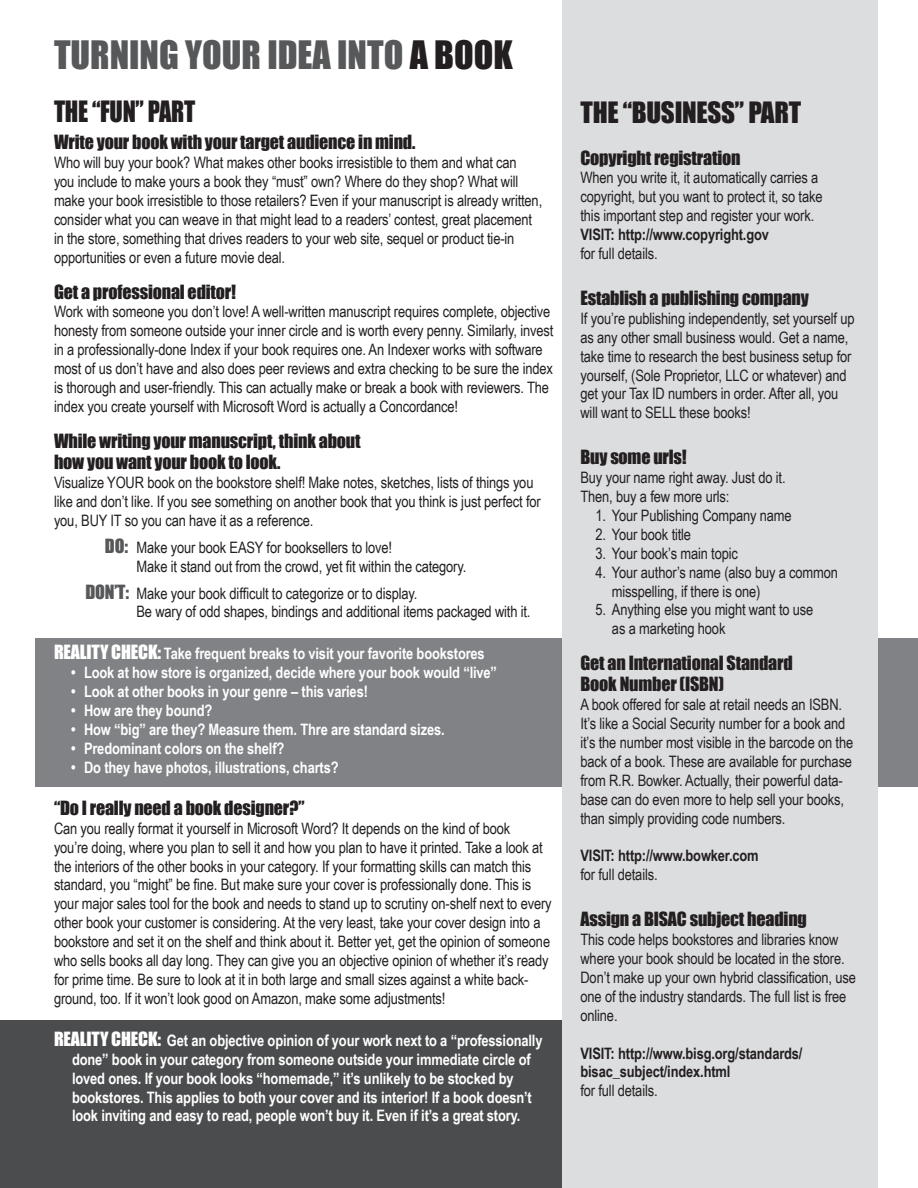
<style>
.page{position:relative;width:918px;height:1188px;background:#fff}
.page>*{position:absolute;margin:0;border:0;box-sizing:border-box;transform-origin:0 0}
.t1{font:36px "Impact";color:#57585a}
.Paragraph_Style_1{font:27px "Impact";letter-spacing:-.01em;color:#231f20}
.Paragraph_Style_1-2{font:27px "Impact";letter-spacing:-.01em;color:#231f20;scale:.9 1}
.Paragraph_Style_1-3{font:18px "Impact";letter-spacing:-.01em;color:#231f20}
.Paragraph_Style_1-4{font:15.75px/18.9px "Arial Narrow";letter-spacing:-.01em;color:#231f20}
.Paragraph_Style_1-5{font:700 15.75px/18.9px "Arial Narrow";letter-spacing:-.01em;color:#fff}
.Paragraph_Style_1-6{font:700 15.75px "Arial Narrow";letter-spacing:-.01em;color:#231f20}
.s1{color:#231f20}
.s2{font-family:"Impact";font-size:18px;color:#57585a}
.s3{font-family:"Impact";font-weight:400;font-size:18px}
</style>
<div class="page">
<div style="left:36px;top:638px;width:882px;height:149px;background:#808285"></div>
<div style="left:0;top:1020px;width:562px;height:168px;background:#4b4c4d"></div>
<div style="left:562px;top:0;width:316px;height:1188px;background:#dcdddf"></div>
<p class="t1" style="left:54px;top:27px;width:460px">TURNING YOUR IDEA INTO <span class="s1">A BOOK</span></p>
<p class="Paragraph_Style_1-2" style="left:54px;top:91px;width:158px">THE “FUN” PART</p>
<p class="Paragraph_Style_1-3" style="left:54px;top:128px;width:363px">Write your book with your target audience in mind.</p>
<p class="Paragraph_Style_1-4" style="left:54px;top:152px;width:464px">Who will buy your book? What makes other books irresistible to them and what can</p>
<p class="Paragraph_Style_1-4" style="left:54px;top:171px;width:466px">you include to make yours a book they “must” own? Where do they shop? What will</p>
<p class="Paragraph_Style_1-4" style="left:54px;top:190px;width:490px">make your book irresistible to those retailers? Even if your manuscript is already written,</p>
<p class="Paragraph_Style_1-4" style="left:54px;top:209px;width:480px">consider what you can weave in that might lead to a readers’ contest, great placement</p>
<p class="Paragraph_Style_1-4" style="left:54px;top:228px;width:462px">in the store, something that drives readers to your web site, sequel or product tie-in</p>
<p class="Paragraph_Style_1-4" style="left:54px;top:247px;width:233px">opportunities or even a future movie deal.</p>
<p class="Paragraph_Style_1-3" style="left:54px;top:278px;width:184px">Get a professional editor!</p>
<p class="Paragraph_Style_1-4" style="left:54px;top:302px;width:501px">Work with someone you don’t love! A well-written manuscript requires complete, objective honesty from someone outside your inner circle and is worth every penny. Similarly, invest in a professionally-done Index if your book requires one. An Indexer works with software most of us don’t have and also does peer reviews and extra checking to be sure the index is thorough and user-friendly. This can actually make or break a book with reviewers. The index you create yourself with Microsoft Word is actually a Concordance!</p>
<p class="Paragraph_Style_1-3" style="left:54px;top:427px;width:308px">While writing your manuscript, think about</p>
<p class="Paragraph_Style_1-3" style="left:54px;top:448px;width:228px">how you want your book to look.</p>
<p class="Paragraph_Style_1-4" style="left:54px;top:472px;width:481px">Visualize YOUR book on the bookstore shelf! Make notes, sketches, lists of things you</p>
<p class="Paragraph_Style_1-4" style="left:54px;top:491px;width:488px">like and don’t like. If you see something on another book that you think is just perfect for</p>
<p class="Paragraph_Style_1-4" style="left:54px;top:510px;width:261px">you, BUY IT so you can have it as a reference.</p>
<p class="Paragraph_Style_1-4" style="left:105px;top:537px;width:289px"><span class="s2">DO:</span> Make your book EASY for booksellers to love!</p>
<p class="Paragraph_Style_1-4" style="left:136px;top:556px;width:331px">Make it stand out from the crowd, yet fit within the category.</p>
<p class="Paragraph_Style_1-4" style="left:86px;top:583px;width:334px"><span class="s2">DON’T:</span> Make your book difficult to categorize or to display.</p>
<p class="Paragraph_Style_1-4" style="left:136px;top:602px;width:396px">Be wary of odd shapes, bindings and additional items packaged with it.</p>
<p class="Paragraph_Style_1-5" style="left:54px;top:644px;width:432px"><span class="s3">REALITY CHECK:</span> Take frequent breaks to visit your favorite bookstores</p>
<p class="Paragraph_Style_1-5" style="left:71px;top:663px;width:427px">• Look at how store is organized, decide where your book would “live”</p>
<p class="Paragraph_Style_1-5" style="left:71px;top:681px;width:298px">• Look at other books in your genre – this varies!</p>
<p class="Paragraph_Style_1-5" style="left:71px;top:700px;width:143px">• How are they bound?</p>
<p class="Paragraph_Style_1-5" style="left:71px;top:719px;width:375px">• How “big” are they? Measure them. Thre are standard sizes.</p>
<p class="Paragraph_Style_1-5" style="left:71px;top:738px;width:215px">• Predominant colors on the shelf?</p>
<p class="Paragraph_Style_1-5" style="left:71px;top:757px;width:269px">• Do they have photos, illustrations, charts?</p>
<p class="Paragraph_Style_1-3" style="left:54px;top:794px;width:252px">“Do I really need a book designer?”</p>
<p class="Paragraph_Style_1-4" style="left:54px;top:818px;width:458px">Can you really format it yourself in Microsoft Word? It depends on the kind of book</p>
<p class="Paragraph_Style_1-4" style="left:54px;top:837px;width:490px">you’re doing, where you plan to sell it and how you plan to have it printed. Take a look at the interiors of the other books in your category. If your formatting skills can match this</p>
<p class="Paragraph_Style_1-4" style="left:54px;top:875px;width:499px">standard, you “might” be fine. But make sure your cover is professionally done. This is your major sales tool for the book and needs to stand up to scrutiny on-shelf next to every other book your customer is considering. At the very least, take your cover design into a bookstore and set it on the shelf and think about it. Better yet, get the opinion of someone who sells books all day long. They can give you an objective opinion of whether it’s ready for prime time. Be sure to look at it in both large and small sizes against a white back&shy;ground, too. If it won’t look good on Amazon, make some adjustments!</p>
<p class="Paragraph_Style_1-5" style="left:72px;top:1030px;width:472px;text-indent:-18px"><span class="s3">REALITY CHECK:</span> Get an objective opinion of your work next to a “professionally done” book in your category from someone outside your immediate circle of loved ones. If your book looks “homemade,” it’s unlikely to be stocked by bookstores. This applies to both your cover and its interior! If a book doesn’t look inviting and easy to read, people won’t buy it. Even if it’s a great story.</p>
<p class="Paragraph_Style_1" style="left:580px;top:91px;width:222px">THE “BUSINESS” PART</p>
<p class="Paragraph_Style_1-3" style="left:580px;top:144px;width:162px">Copyright registration</p>
<p class="Paragraph_Style_1-4" style="left:580px;top:168px;width:239px">When you write it, it automatically carries a</p>
<p class="Paragraph_Style_1-4" style="left:580px;top:187px;width:244px">copyright, but you want to protect it, so take</p>
<p class="Paragraph_Style_1-4" style="left:580px;top:206px;width:235px">this important step and register your work.</p>
<p class="Paragraph_Style_1-6" style="left:580px;top:223px;width:190px">VISIT: http://www.copyright.gov</p>
<p class="Paragraph_Style_1-4" style="left:580px;top:244px;width:79px">for full details.</p>
<p class="Paragraph_Style_1-3" style="left:580px;top:284px;width:230px">Establish a publishing company</p>
<p class="Paragraph_Style_1-4" style="left:580px;top:308px;width:276px">If you’re publishing independently, set yourself up as any other small business would. Get a name, take time to research the best business setup for yourself, (Sole Proprietor, LLC or whatever) and get your Tax ID numbers in order. After all, you</p>
<p class="Paragraph_Style_1-4" style="left:580px;top:403px;width:172px">will want to SELL these books!</p>
<p class="Paragraph_Style_1-3" style="left:580px;top:443px;width:108px">Buy some urls!</p>
<p class="Paragraph_Style_1-4" style="left:580px;top:468px;width:207px">Buy your name right away. Just do it.</p>
<p class="Paragraph_Style_1-4" style="left:580px;top:487px;width:150px">Then, buy a few more urls:</p>
<p class="Paragraph_Style_1-4" style="left:595px;top:505px;width:198px">1. Your Publishing Company name</p>
<p class="Paragraph_Style_1-4" style="left:595px;top:524px;width:97px">2. Your book title</p>
<p class="Paragraph_Style_1-4" style="left:595px;top:543px;width:144px">3. Your book’s main topic</p>
<p class="Paragraph_Style_1-4" style="left:595px;top:562px;width:244px">4. Your author’s name (also buy a common</p>
<p class="Paragraph_Style_1-4" style="left:612px;top:581px;width:150px">misspelling, if there is one)</p>
<p class="Paragraph_Style_1-4" style="left:595px;top:600px;width:219px">5. Anything else you might want to use</p>
<p class="Paragraph_Style_1-4" style="left:612px;top:619px;width:115px">as a marketing hook</p>
<p class="Paragraph_Style_1-3" style="left:580px;top:649px;width:214px">Get an International Standard</p>
<p class="Paragraph_Style_1-3" style="left:580px;top:670px;width:145px">Book Number (ISBN)</p>
<p class="Paragraph_Style_1-4" style="left:580px;top:695px;width:274px">A book offered for sale at retail needs an ISBN.<br>It’s like a Social Security number for a book and it’s the number most visible in the barcode on the back of a book. These are available for purchase from R.R. Bowker. Actually, their powerful data&shy;base can do even more to help sell your books, than simply providing code numbers.</p>
<p class="Paragraph_Style_1-6" style="left:580px;top:844px;width:180px">VISIT: http://www.bowker.com</p>
<p class="Paragraph_Style_1-4" style="left:580px;top:865px;width:79px">for full details.</p>
<p class="Paragraph_Style_1-3" style="left:580px;top:905px;width:228px">Assign a BISAC subject heading</p>
<p class="Paragraph_Style_1-4" style="left:580px;top:930px;width:277px">This code helps bookstores and libraries know where your book should be located in the store.<br>Don’t make up your own hybrid classification, use one of the industry standards. The full list is free online.</p>
<p class="Paragraph_Style_1-6" style="left:580px;top:1041px;width:224px">VISIT: http://www.bisg.org/standards/</p>
<p class="Paragraph_Style_1-6" style="left:580px;top:1060px;width:151px">bisac_subject/index.html</p>
<p class="Paragraph_Style_1-4" style="left:580px;top:1081px;width:79px">for full details.</p>
</div>
